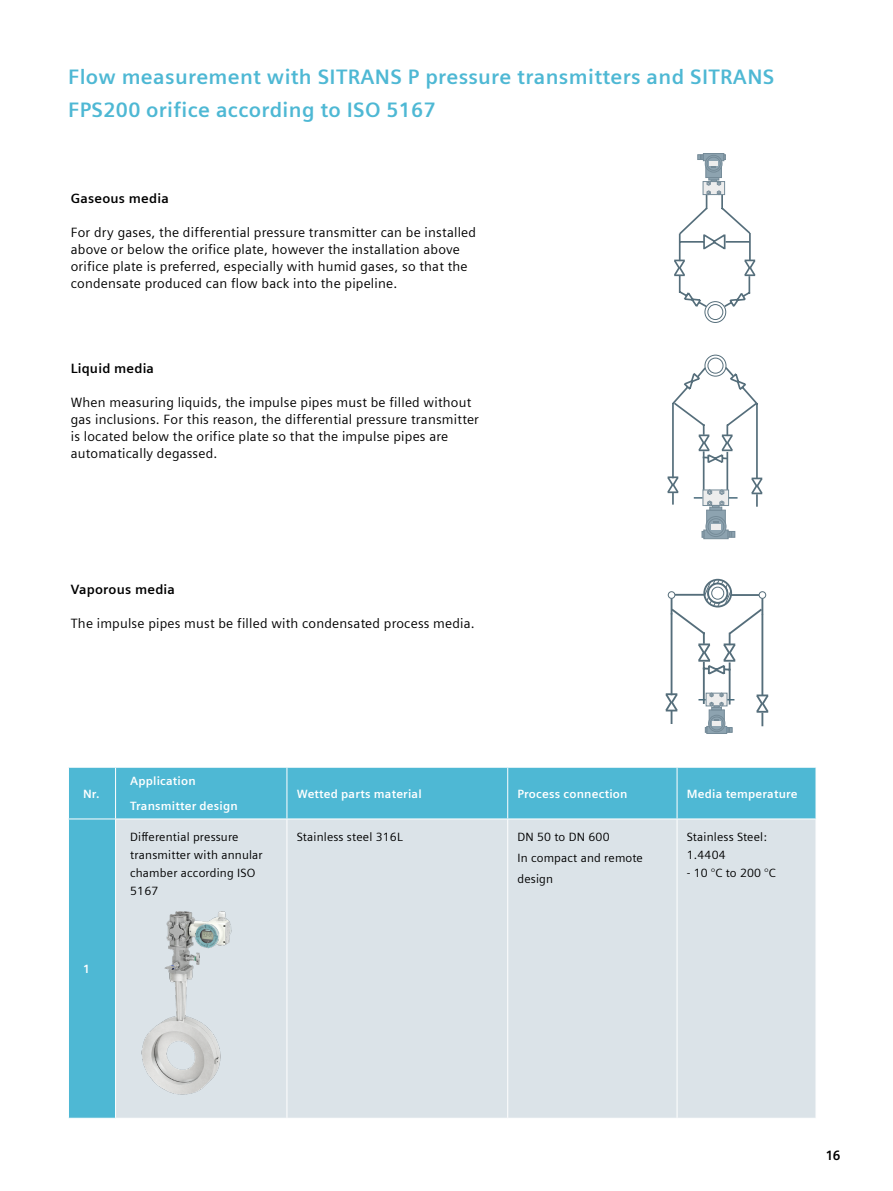
<style>
.page{position:relative;width:893px;height:1191px;background:#fff}
.page>*{position:absolute;margin:0;border:0;box-sizing:border-box;transform-origin:0 0}
.t1{font:700 21px/33px "Siemens Sans";letter-spacing:.015em;color:#4eb8d4}
.t2{font:13.5px/17px "Siemens Sans";letter-spacing:.015em;color:#000}
.t3{font:700 13.5px "Siemens Sans";letter-spacing:.015em;color:#000}
.t4{font:12px/18px "Siemens Sans";letter-spacing:.015em;color:#000}
.t5{font:700 12px/25.3px "Siemens Sans";letter-spacing:.015em;color:#fff}
</style>
<div class="page">
<div style="left:69px;top:768px;width:747px;height:349px;background:#4eb8d4"></div>
<div style="left:116px;top:819px;width:700px;height:298px;background:#dbe3e8"></div>
<hr style="left:115px;top:767px;width:1px;height:51px;background:#fff">
<hr style="left:286px;top:767px;width:1px;height:51px;background:#fff">
<hr style="left:507px;top:767px;width:1px;height:51px;background:#fff">
<hr style="left:677px;top:767px;width:1px;height:51px;background:#fff">
<hr style="left:115px;top:819px;width:1px;height:298px;background:#fff">
<hr style="left:287px;top:818px;width:221px;height:1px;background:#fff">
<hr style="left:286px;top:819px;width:1px;height:298px;background:#fff">
<hr style="left:508px;top:818px;width:169px;height:1px;background:#fff">
<hr style="left:507px;top:819px;width:1px;height:298px;background:#fff">
<hr style="left:677px;top:818px;width:139px;height:1px;background:#fff">
<hr style="left:677px;top:819px;width:1px;height:298px;background:#fff">
<hr style="left:68px;top:818px;width:48px;height:1px;background:#fff">
<hr style="left:116px;top:818px;width:171px;height:1px;background:#fff">
<div style="left:703px;top:153px;width:21px;height:8px;background:#758b98"></div>
<svg style="left:674px;top:154px;width:82px;height:169px"></svg>
<div style="left:709px;top:161px;width:9px;height:5px;background:#ededed"></div>
<svg style="left:703px;top:537px;width:25px;height:2px"></svg>
<svg style="left:732px;top:531px;width:3px;height:6px"></svg>
<div style="left:706px;top:510px;width:20px;height:13px;background:#8da3b0;border:1px solid #758b98"></div>
<svg style="left:702px;top:516px;width:30px;height:21px"></svg>
<div style="left:711px;top:523px;width:10px;height:6px;background:#ededed"></div>
<svg style="left:667px;top:354px;width:96px;height:156px"></svg>
<svg style="left:706px;top:732px;width:21px;height:2px"></svg>
<svg style="left:665px;top:578px;width:104px;height:154px"></svg>
<img style="left:136px;top:887px;width:96px;height:231px">
<h1 class="t1" style="left:68px;top:59px;width:708px">Flow measurement with SITRANS P pressure transmitters and SITRANS<br>FPS200 orifice according to ISO 5167</h1>
<p class="t3" style="left:71px;top:188px;width:100px">Gaseous media</p>
<p class="t2" style="left:71px;top:223px;width:407px">For dry gases, the differential pressure transmitter can be installed above or below the orifice plate, however the installation above orifice plate is preferred, especially with humid gases, so that the condensate produced can flow back into the pipeline.</p>
<p class="t3" style="left:71px;top:358px;width:85px">Liquid media</p>
<p class="t2" style="left:71px;top:393px;width:410px">When measuring liquids, the impulse pipes must be filled without gas inclusions. For this reason, the differential pressure transmitter is located below the orifice plate so that the impulse pipes are automatically degassed.</p>
<p class="t3" style="left:71px;top:579px;width:106px">Vaporous media</p>
<p class="t2" style="left:71px;top:614px;width:405px">The impulse pipes must be filled with condensated process media.</p>
<p class="t5" style="left:83px;top:780px;width:18px">Nr.</p>
<p class="t5" style="left:83px;top:955px;width:8px">1</p>
<p class="t5" style="left:130px;top:767px;width:109px">Application<br>Transmitter design</p>
<p class="t5" style="left:297px;top:780px;width:127px">Wetted parts material</p>
<p class="t5" style="left:517px;top:780px;width:112px">Process connection</p>
<p class="t5" style="left:687px;top:780px;width:112px">Media temperature</p>
<p class="t4" style="left:130px;top:827px;width:134px">Differential pressure transmitter with annular chamber according ISO<br>5167</p>
<p class="t4" style="left:297px;top:827px;width:107px">Stainless steel 316L</p>
<p class="t4" style="left:517px;top:825px;width:127px;line-height:21px">DN 50 to DN 600<br>In compact and remote design</p>
<p class="t4" style="left:687px;top:827px;width:82px">Stainless Steel:<br>1.4404</p>
<p class="t4" style="left:687px;top:863px;width:90px">- 10 °C to 200 °C</p>
<p class="t3" style="left:826px;top:1145px;width:15px">16</p>
</div>
